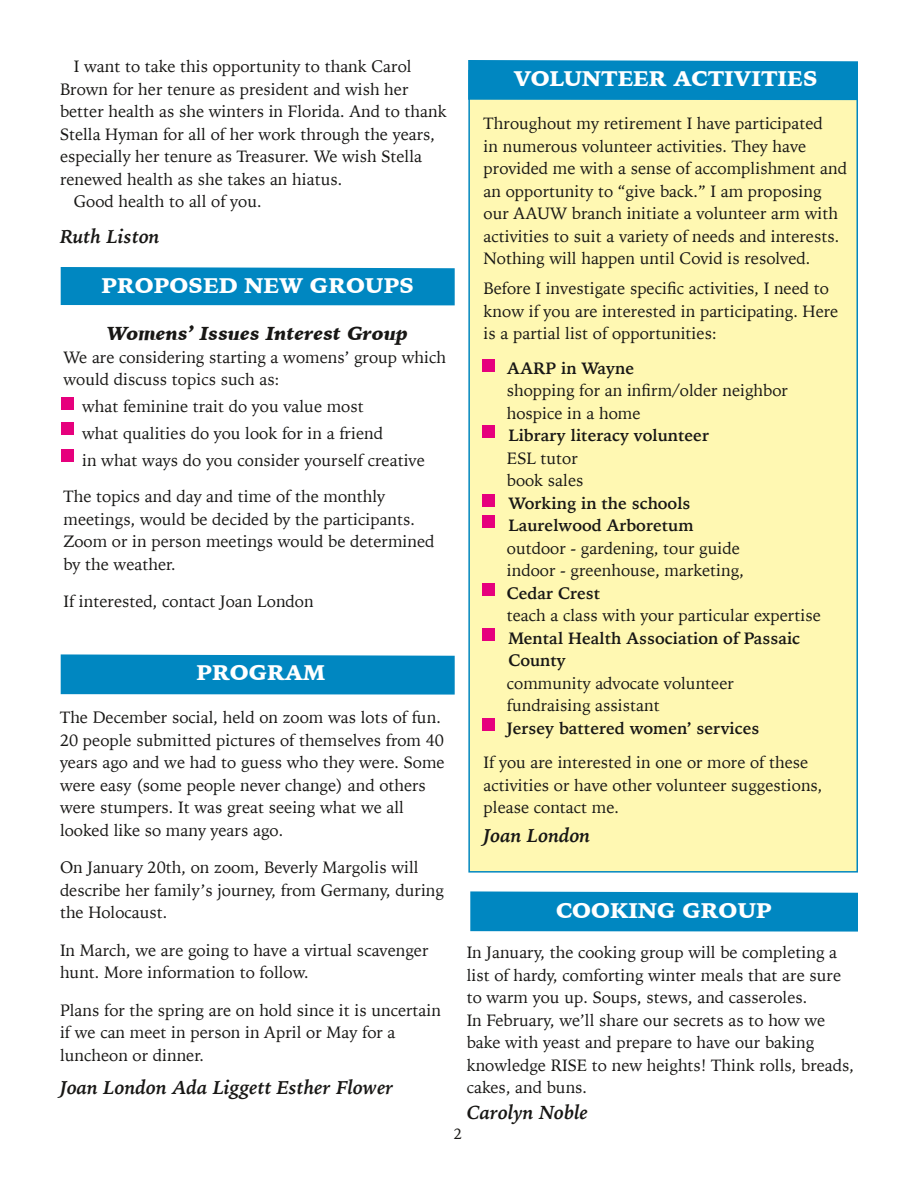
<style>
.page{position:relative;width:918px;height:1188px;background:#fff}
.page>*{position:absolute;margin:0;border:0;box-sizing:border-box;transform-origin:0 0}
.t1{font:900 21px "Iowan Old Style";color:#fff}
.t2{font:italic 700 19.5px "Iowan Old Style";color:#181715}
.t3{font:italic 900 19.5px "Iowan Old Style";color:#181715}
.t4{font:16.5px/22.5px "Iowan Old Style";color:#181715}
.t5{font:700 16.5px/22.5px "Iowan Old Style";color:#181715}
.t6{font:15px "Iowan Old Style";color:#181715}
</style>
<div class="page">
<div style="left:469px;top:71px;width:388px;height:801px;background:#fff8b2"></div>
<div style="left:61px;top:654px;width:394px;height:41px;background:#0087c1"></div>
<div style="left:61px;top:267px;width:394px;height:38px;background:#0087c1"></div>
<div style="left:62px;top:397px;width:12px;height:12px;background:#e6007d"></div>
<div style="left:62px;top:422px;width:12px;height:13px;background:#e6007d"></div>
<div style="left:62px;top:449px;width:12px;height:13px;background:#e6007d"></div>
<div style="left:482px;top:359px;width:12px;height:13px;background:#e6007d"></div>
<div style="left:468px;top:60px;width:390px;height:40px;background:#0087c1"></div>
<div style="left:482px;top:425px;width:12px;height:13px;background:#e6007d"></div>
<div style="left:482px;top:494px;width:12px;height:13px;background:#e6007d"></div>
<div style="left:482px;top:515px;width:12px;height:13px;background:#e6007d"></div>
<div style="left:482px;top:583px;width:12px;height:12px;background:#e6007d"></div>
<div style="left:482px;top:628px;width:12px;height:12px;background:#e6007d"></div>
<div style="left:482px;top:718px;width:12px;height:12px;background:#e6007d"></div>
<div style="left:470px;top:891px;width:388px;height:41px;background:#0087c1"></div>
<p class="t4" style="left:74px;top:55px;width:339px">I want to take this opportunity to thank Carol</p>
<p class="t4" style="left:60px;top:77px;width:350px">Brown for her tenure as president and wish her</p>
<p class="t4" style="left:60px;top:100px;width:388px">better health as she winters in Florida. And to thank</p>
<p class="t4" style="left:60px;top:122px;width:377px">Stella Hyman for all of her work through the years,</p>
<p class="t4" style="left:60px;top:145px;width:364px">especially her tenure as Treasurer. We wish Stella</p>
<p class="t4" style="left:60px;top:167px;width:284px">renewed health as she takes an hiatus.</p>
<p class="t4" style="left:74px;top:190px;width:189px">Good health to all of you.</p>
<p class="t2" style="left:60px;top:219px;width:101px">Ruth Liston</p>
<p class="t1" style="left:102px;top:276px;width:314px">PROPOSED NEW GROUPS</p>
<p class="t3" style="left:106px;top:320px;width:303px">Womens’ Issues Interest Group</p>
<p class="t4" style="left:64px;top:345px;width:384px">We are considering starting a womens’ group which would discuss topics such as:</p>
<p class="t4" style="left:82px;top:392px;width:344px;line-height:27px">what feminine trait do you value most<br>what qualities do you look for in a friend<br>in what ways do you consider yourself creative</p>
<p class="t4" style="left:64px;top:484px;width:373px">The topics and day and time of the monthly meetings, would be decided by the participants.<br>Zoom or in person meetings would be determined by the weather.</p>
<p class="t4" style="left:64px;top:589px;width:252px">If interested, contact Joan London</p>
<p class="t1" style="left:197px;top:663px;width:130px">PROGRAM</p>
<p class="t4" style="left:60px;top:705px;width:386px">The December social, held on zoom was lots of fun.<br>20 people submitted pictures of themselves from 40 years ago and we had to guess who they were. Some were easy (some people never change) and others were stumpers. It was great seeing what we all looked like so many years ago.</p>
<p class="t4" style="left:60px;top:855px;width:386px">On January 20th, on zoom, Beverly Margolis will describe her family’s journey, from Germany, during the Holocaust.</p>
<p class="t4" style="left:60px;top:938px;width:370px">In March, we are going to have a virtual scavenger hunt. More information to follow.</p>
<p class="t4" style="left:60px;top:998px;width:383px">Plans for the spring are on hold since it is uncertain if we can meet in person in April or May for a luncheon or dinner.</p>
<p class="t2" style="left:60px;top:1070px;width:335px">Joan London Ada Liggett Esther Flower</p>
<p class="t1" style="left:514px;top:69px;width:305px">VOLUNTEER ACTIVITIES</p>
<p class="t4" style="left:484px;top:111px;width:365px">Throughout my retirement I have participated<br>in numerous volunteer activities. They have provided me with a sense of accomplishment and an opportunity to “give back.” I am proposing our AAUW branch initiate a volunteer arm with activities to suit a variety of needs and interests.<br>Nothing will happen until Covid is resolved.</p>
<p class="t4" style="left:484px;top:276px;width:356px">Before I investigate specific activities, I need to know if you are interested in participating. Here is a partial list of opportunities:</p>
<p class="t5" style="left:507px;top:356px;width:128px">AARP in Wayne</p>
<p class="t4" style="left:507px;top:378px;width:283px">shopping for an infirm/older neighbor hospice in a home</p>
<p class="t5" style="left:508px;top:423px;width:202px">Library literacy volunteer</p>
<p class="t4" style="left:507px;top:446px;width:78px">ESL tutor book sales</p>
<p class="t5" style="left:508px;top:491px;width:187px">Working in the schools<br>Laurelwood Arboretum</p>
<p class="t4" style="left:507px;top:536px;width:239px">outdoor - gardening, tour guide indoor - greenhouse, marketing,</p>
<p class="t5" style="left:507px;top:581px;width:95px">Cedar Crest</p>
<p class="t4" style="left:507px;top:603px;width:315px">teach a class with your particular expertise</p>
<p class="t5" style="left:508px;top:626px;width:293px">Mental Health Association of Passaic<br>County</p>
<p class="t4" style="left:507px;top:671px;width:229px">community advocate volunteer fundraising assistant</p>
<p class="t5" style="left:507px;top:716px;width:254px">Jersey battered women’ services</p>
<p class="t4" style="left:484px;top:750px;width:340px">If you are interested in one or more of these activities or have other volunteer suggestions, please contact me.</p>
<p class="t2" style="left:484px;top:817px;width:108px">Joan London</p>
<p class="t1" style="left:556px;top:902px;width:217px">COOKING GROUP</p>
<p class="t4" style="left:467px;top:941px;width:389px">In January, the cooking group will be completing a list of hardy, comforting winter meals that are sure to warm you up. Soups, stews, and casseroles.<br>In February, we’ll share our secrets as to how we bake with yeast and prepare to have our baking knowledge RISE to new heights! Think rolls, breads, cakes, and buns.</p>
<p class="t2" style="left:467px;top:1095px;width:123px">Carolyn Noble</p>
<p class="t6" style="left:454px;top:1120px;width:10px">2</p>
</div>
